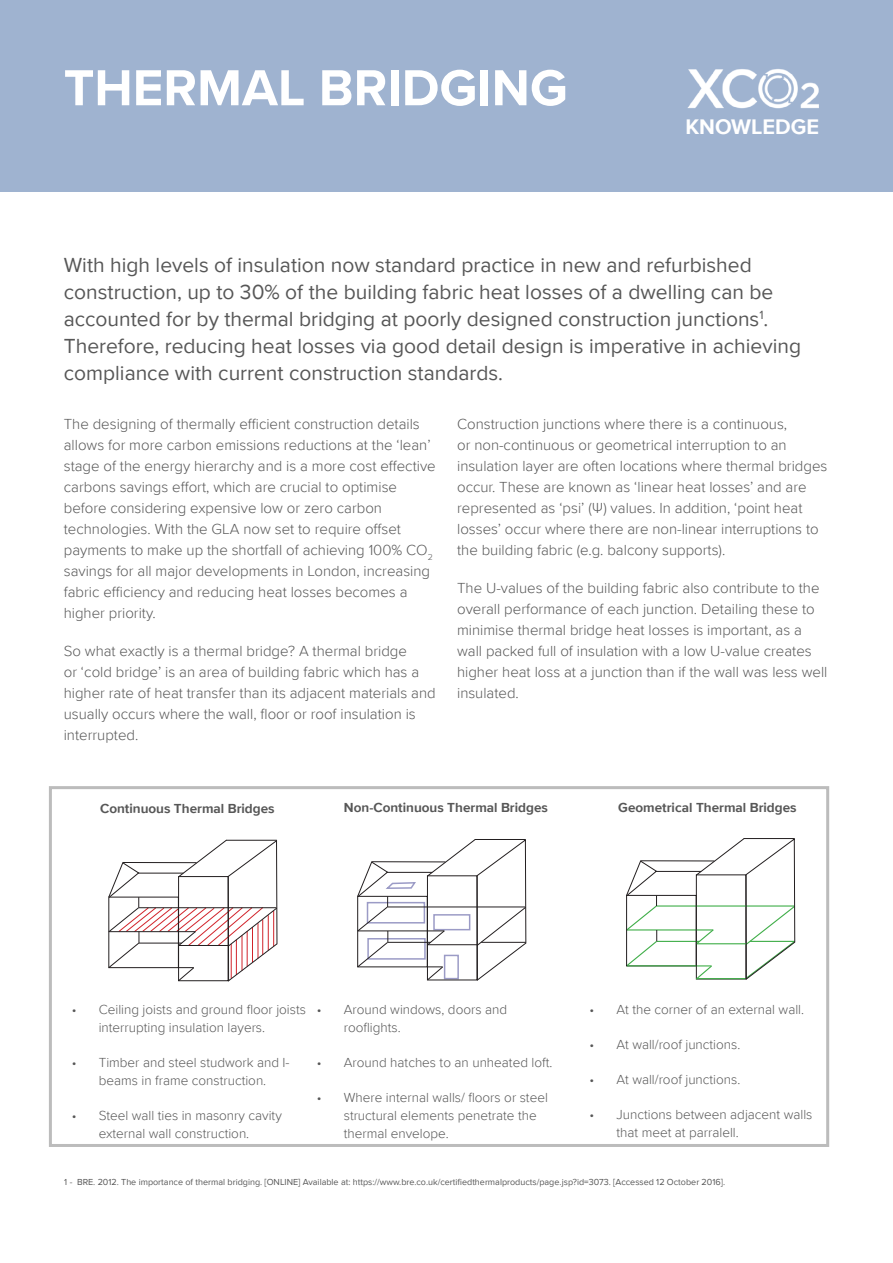
<style>
.page{position:relative;width:893px;height:1263px;background:#fff}
.page>*{position:absolute;margin:0;border:0;box-sizing:border-box;transform-origin:0 0}
.t1{font:700 52.5px "Proxima Nova";color:#fff}
.Knowledge{font:700 21.75px "Proxima Nova";color:#fff}
.Summary{font:21px/27px "Proxima Nova";color:#575757}
.t2{font:300 15px/21px "Proxima Nova";color:#575757}
.t3{font:300 13.5px/18px "Proxima Nova";color:#575757}
.t4{font:700 13.5px "Proxima Nova";color:#575757}
.Image_Caption{font:9px "Proxima Nova";color:#575757}
</style>
<div class="page">
<div style="left:49px;top:786px;width:780px;height:361px;border:3px solid #bcbcbc"></div>
<div style="left:0;top:0;width:893px;height:191px;background:#9fb3d0"></div>
<img style="left:687px;top:69px;width:132px;height:40px">
<svg style="left:108px;top:839px;width:170px;height:143px"></svg>
<div style="left:108px;top:897px;width:71px;height:71px;border:1px solid #231f20"></div>
<svg style="left:357px;top:839px;width:170px;height:142px"></svg>
<div style="left:357px;top:896px;width:71px;height:71px;border:1px solid #231f20"></div>
<svg style="left:626px;top:838px;width:170px;height:142px"></svg>
<div style="left:626px;top:895px;width:70px;height:71px;border:1px solid #231f20"></div>
<hr style="left:627px;top:965px;width:69px;height:1px;background:#40ae49">
<hr style="left:696px;top:978px;width:49px;height:1px;background:#40ae49">
<p class="t1" style="left:64px;top:49px;width:505px">Thermal bridging</p>
<p class="Knowledge" style="left:685px;top:110px;width:80px">KNOWLEDGE</p>
<p class="Summary" style="left:64px;top:250px;width:739px">With high levels of insulation now standard practice in new and refurbished construction, up to 30% of the building fabric heat losses of a dwelling can be accounted for by thermal bridging at poorly designed construction junctions<sup>1</sup>.<br>Therefore, reducing heat losses via good detail design is imperative in achieving compliance with current construction standards.</p>
<p class="t2" style="left:64px;top:412px;width:373px">The designing of thermally efficient construction details allows for more carbon emissions reductions at the ‘lean’ stage of the energy hierarchy and is a more cost effective carbons savings effort, which are crucial to optimise before considering expensive low or zero carbon technologies. With the GLA now set to require offset payments to make up the shortfall of achieving 100% CO<sub>2 </sub>savings for all major developments in London, increasing fabric efficiency and reducing heat losses becomes a higher priority.</p>
<p class="t2" style="left:64px;top:639px;width:373px">So what exactly is a thermal bridge? A thermal bridge<br>or ‘cold bridge’ is an area of building fabric which has a higher rate of heat transfer than its adjacent materials and usually occurs where the wall, floor or roof insulation is interrupted.</p>
<p class="t2" style="left:457px;top:412px;width:372px">Construction junctions where there is a continuous,<br>or non-continuous or geometrical interruption to an insulation layer are often locations where thermal bridges occur. These are known as ‘linear heat losses’ and are represented as ‘psi’ (Ψ) values. In addition, ‘point heat losses’ occur where there are non-linear interruptions to the building fabric (e.g. balcony supports).</p>
<p class="t2" style="left:457px;top:576px;width:372px">The U-values of the building fabric also contribute to the overall performance of each junction. Detailing these to minimise thermal bridge heat losses is important, as a wall packed full of insulation with a low U-value creates higher heat loss at a junction than if the wall was less well insulated.</p>
<p class="t4" style="left:100px;top:798px;width:176px">Continuous Thermal Bridges</p>
<p class="t4" style="left:344px;top:797px;width:206px">Non-Continuous Thermal Bridges</p>
<p class="t4" style="left:618px;top:797px;width:180px">Geometrical Thermal Bridges</p>
<p class="t3" style="left:72px;top:999px;width:6px">•</p>
<p class="t3" style="left:72px;top:1052px;width:6px">•</p>
<p class="t3" style="left:72px;top:1106px;width:6px">•</p>
<p class="t3" style="left:99px;top:999px;width:209px">Ceiling joists and ground floor joists interrupting insulation layers.</p>
<p class="t3" style="left:99px;top:1052px;width:192px">Timber and steel studwork and I&shy;beams in frame construction.</p>
<p class="t3" style="left:99px;top:1106px;width:185px">Steel wall ties in masonry cavity external wall construction.</p>
<p class="t3" style="left:317px;top:999px;width:6px">•</p>
<p class="t3" style="left:317px;top:1052px;width:6px">•</p>
<p class="t3" style="left:317px;top:1088px;width:6px">•</p>
<p class="t3" style="left:344px;top:999px;width:165px">Around windows, doors and rooflights.</p>
<p class="t3" style="left:344px;top:1052px;width:210px">Around hatches to an unheated loft.</p>
<p class="t3" style="left:344px;top:1088px;width:206px">Where internal walls/ floors or steel structural elements penetrate the thermal envelope.</p>
<p class="t3" style="left:589px;top:999px;width:6px">•</p>
<p class="t3" style="left:589px;top:1034px;width:6px">•</p>
<p class="t3" style="left:589px;top:1070px;width:6px">•</p>
<p class="t3" style="left:589px;top:1105px;width:6px">•</p>
<p class="t3" style="left:616px;top:999px;width:189px">At the corner of an external wall.</p>
<p class="t3" style="left:616px;top:1034px;width:125px">At wall/roof junctions.</p>
<p class="t3" style="left:616px;top:1070px;width:125px">At wall/roof junctions.</p>
<p class="t3" style="left:616px;top:1105px;width:197px">Junctions between adjacent walls that meet at parralell.</p>
<p class="Image_Caption" style="left:64px;top:1175px;width:662px">1 - BRE. 2012. The importance of thermal bridging. [ONLINE] Available at: https://www.bre.co.uk/certifiedthermalproducts/page.jsp?id=3073. [Accessed 12 October 2016].</p>
</div>
